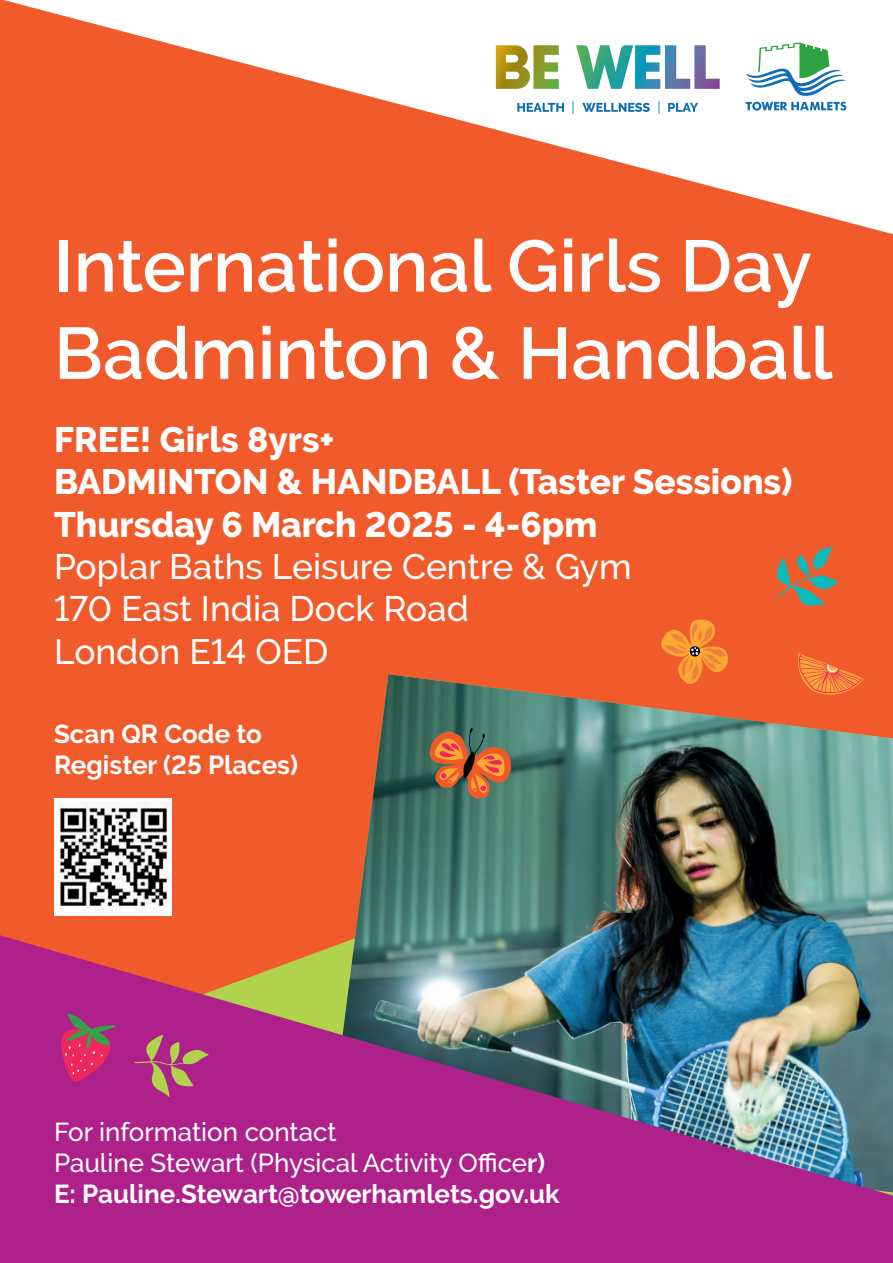
<style>
.page{position:relative;width:893px;height:1263px;background:#f15a2a}
.page>*{position:absolute;margin:0;border:0;box-sizing:border-box;transform-origin:0 0}
.t1{font:600 72.75px/87.3px "Raleway";color:#fff}
.t2{font:800 35.25px/42.3px "Raleway";color:#fff}
.t3{font:500 35.25px/42.3px "Raleway";color:#fff}
.t4{font:500 25.95px/31.2px "Raleway";color:#fff}
.t5{font:700 25.95px/31.2px "Raleway";color:#fff}
.s1{font-weight:700}
</style>
<div class="page">
<svg style="left:4px;top:0;width:889px;height:234px"></svg>
<svg style="left:746px;top:43px;width:100px;height:68px;background:#b8d8d9"></svg>
<svg style="left:517px;top:103px;width:47px;height:9px"></svg>
<svg style="left:572px;top:102px;width:2px;height:12px"></svg>
<svg style="left:582px;top:103px;width:68px;height:9px"></svg>
<svg style="left:658px;top:102px;width:2px;height:12px"></svg>
<svg style="left:668px;top:103px;width:30px;height:9px"></svg>
<svg style="left:496px;top:45px;width:224px;height:44px;background:#a3c0ac"></svg>
<img style="left:355px;top:674px;width:538px;height:261px">
<img style="left:0;top:935px;width:893px;height:328px">
<div style="left:54px;top:799px;width:117px;height:117px;background:#fff"></div>
<svg style="left:661px;top:619px;width:67px;height:65px"></svg>
<svg style="left:61px;top:1013px;width:54px;height:69px;background:#b6396e"></svg>
<svg style="left:429px;top:728px;width:82px;height:71px"></svg>
<svg style="left:776px;top:547px;width:62px;height:59px"></svg>
<svg style="left:134px;top:1035px;width:75px;height:62px;background:#ae4e7a"></svg>
<svg style="left:796px;top:652px;width:69px;height:45px"></svg>
<img style="left:58px;top:803px;width:112px;height:109px">
<h1 class="t1" style="left:54px;top:222px;width:780px">International Girls Day<br>Badminton &amp; Handball</h1>
<h2 class="t2" style="left:54px;top:419px;width:740px">FREE! Girls 8yrs+<br>BADMINTON &amp; HANDBALL (Taster Sessions)<br>Thursday 6 March 2025 - 4-6pm</h2>
<h2 class="t3" style="left:54px;top:545px;width:579px">Poplar Baths Leisure Centre &amp; Gym<br>170 East India Dock Road<br>London E14 OED</h2>
<p class="t5" style="left:54px;top:718px;width:246px">Scan QR Code to<br>Register (25 Places)</p>
<p class="t4" style="left:54px;top:1116px;width:507px">For information contact<br>Pauline Stewart (Physical Activity Office<span class="s1">r)<br>E: Pauline.Stewart@towerhamlets.gov.uk</span></p>
</div>
